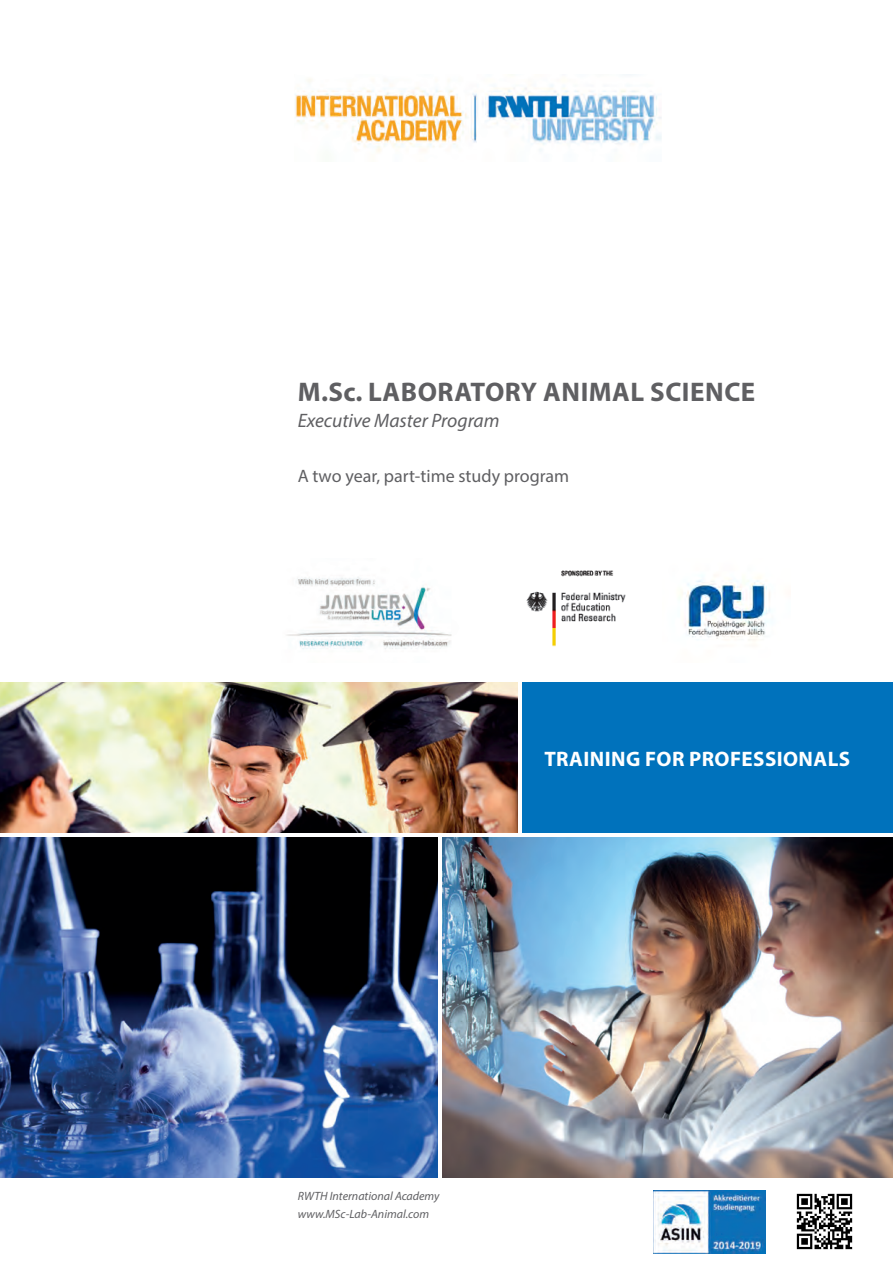
<style>
.page{position:relative;width:893px;height:1263px;background:#fff}
.page>*{position:absolute;margin:0;border:0;box-sizing:border-box;transform-origin:0 0}
.Head{font:700 27px "Myriad Pro";letter-spacing:.02em;color:#5f5f62}
.Claim{font:700 21px "Myriad Pro";letter-spacing:.02em;color:#fff}
.Subheadline{font:italic 19.5px "Myriad Pro";color:#5f5f62}
.Subheadline-2{font:18px "Myriad Pro";color:#5f5f62}
.Subfließtext{font:italic 12px "Myriad Pro";color:#5f5f62}
</style>
<div class="page">
<img style="left:0;top:682px;width:518px;height:150px">
<img style="left:0;top:838px;width:437px;height:340px">
<img style="left:443px;top:838px;width:450px;height:340px">
<div style="left:523px;top:682px;width:370px;height:150px;background:#0072bc"></div>
<img style="left:295px;top:74px;width:367px;height:79px">
<img style="left:796px;top:1193px;width:57px;height:57px">
<img style="left:653px;top:1191px;width:112px;height:62px">
<img style="left:287px;top:577px;width:165px;height:72px">
<img style="left:526px;top:570px;width:100px;height:77px">
<img style="left:680px;top:575px;width:91px;height:66px">
<p class="Head" style="left:298px;top:374px;width:459px">M.Sc. LABORATORY ANIMAL SCIENCE</p>
<p class="Subheadline" style="left:298px;top:408px;width:203px">Executive Master Program</p>
<p class="Subheadline-2" style="left:298px;top:464px;width:273px">A two year, part-time study program</p>
<p class="Claim" style="left:544px;top:745px;width:307px">TRAINING FOR PROFESSIONALS</p>
<p class="Subfließtext" style="left:298px;top:1188px;width:143px">RWTH International Academy</p>
<p class="Subfließtext" style="left:298px;top:1206px;width:133px">www.MSc-Lab-Animal.com</p>
</div>
